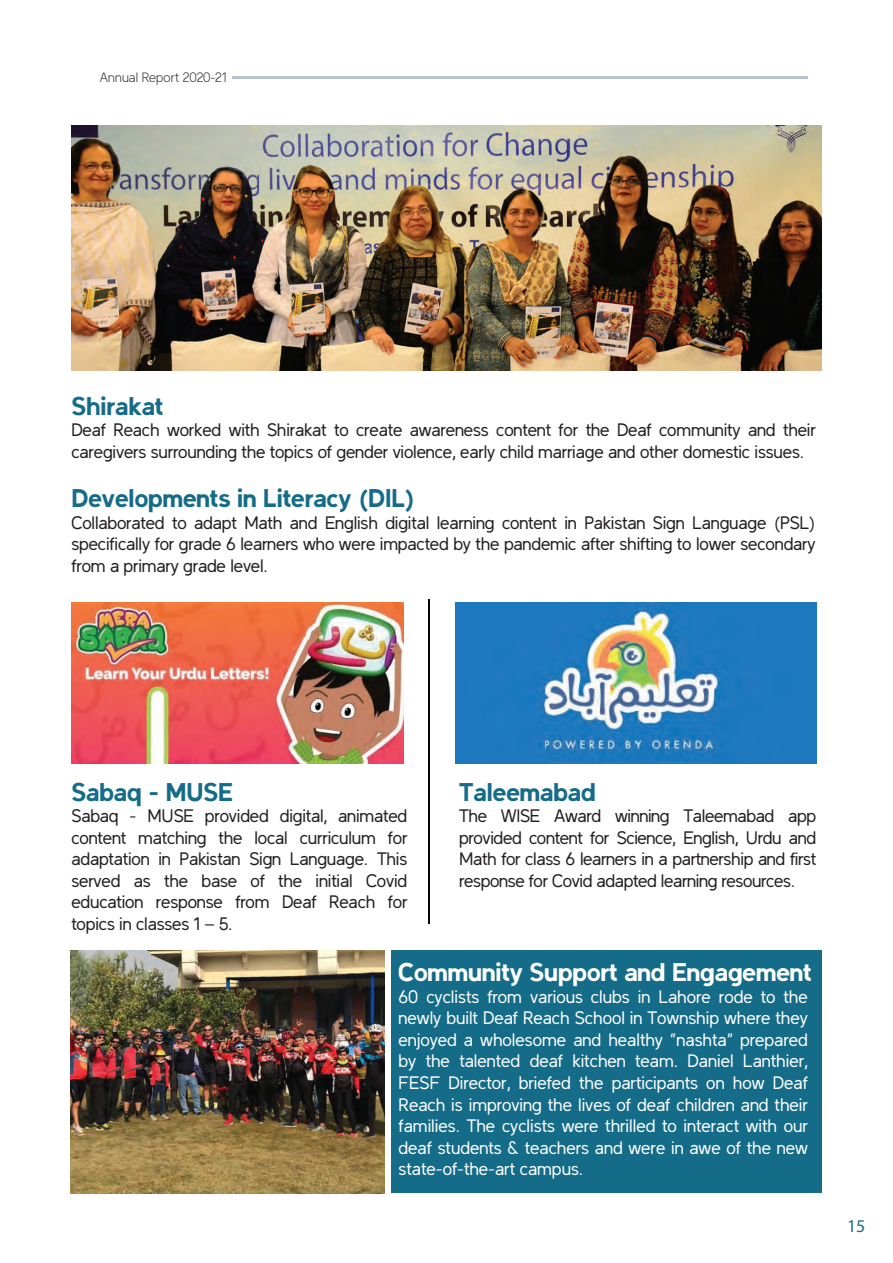
<style>
.page{position:relative;width:893px;height:1263px;background:#fff}
.page>*{position:absolute;margin:0;border:0;box-sizing:border-box;transform-origin:0 0}
.t1{font:700 25.5px "Latinka";color:#156c89}
.t2{font:700 25.5px "Latinka";color:#fff}
.t3{font:18px/21.6px "Latinka";letter-spacing:-.01em;color:#231f20;text-align:justify}
.t4{font:18px/21.6px "Latinka";color:#fff;text-align:justify}
.t5{font:18px "Myriad Pro";color:#1d6b8a}
.t6{font:300 13.5px "Latinka";letter-spacing:.01em;color:#3e3e3f}
</style>
<div class="page">
<hr style="left:232px;top:76px;width:576px;height:3px;background:#b4c3cf">
<img style="left:71px;top:125px;width:750px;height:245px">
<hr style="left:428px;top:599px;width:2px;height:325px;background:#060705">
<img style="left:456px;top:602px;width:361px;height:162px">
<img style="left:72px;top:602px;width:331px;height:162px">
<div style="left:391px;top:951px;width:430px;height:242px;background:#156c89"></div>
<img style="left:71px;top:951px;width:313px;height:242px">
<p class="t6" style="left:100px;top:72px;width:129px">Annual Report 2020-21</p>
<h1 class="t1" style="left:71px;top:395px;width:93px">Shirakat</h1>
<p class="t3" style="left:71px;top:421px;width:746px">Deaf Reach worked with Shirakat to create awareness content for the Deaf community and their caregivers surrounding the topics of gender violence, early child marriage and other domestic issues.</p>
<h1 class="t1" style="left:71px;top:487px;width:345px">Developments in Literacy (DIL)</h1>
<p class="t3" style="left:71px;top:513px;width:746px">Collaborated to adapt Math and English digital learning content in Pakistan Sign Language (PSL) specifically for grade 6 learners who were impacted by the pandemic after shifting to lower secondary from a primary grade level.</p>
<h1 class="t1" style="left:71px;top:781px;width:163px">Sabaq - MUSE</h1>
<p class="t3" style="left:71px;top:806px;width:337px">Sabaq - MUSE provided digital, animated content matching the local curriculum for adaptation in Pakistan Sign Language. This served as the base of the initial Covid education response from Deaf Reach for topics in classes 1 – 5.</p>
<h1 class="t1" style="left:459px;top:781px;width:138px">Taleemabad</h1>
<p class="t3" style="left:459px;top:806px;width:359px">The WISE Award winning Taleemabad app provided content for Science, English, Urdu and Math for class 6 learners in a partnership and first response for Covid adapted learning resources.</p>
<h1 class="t2" style="left:399px;top:961px;width:415px">Community Support and Engagement</h1>
<p class="t4" style="left:399px;top:987px;width:411px">60 cyclists from various clubs in Lahore rode to the newly built Deaf Reach School in Township where they enjoyed a wholesome and healthy “nashta” prepared by the talented deaf kitchen team. Daniel Lanthier, FESF Director, briefed the participants on how Deaf Reach is improving the lives of deaf children and their families. The cyclists were thrilled to interact with our deaf students &amp; teachers and were in awe of the new state-of-the-art campus.</p>
<p class="t5" style="left:847px;top:1219px;width:20px">15</p>
</div>
